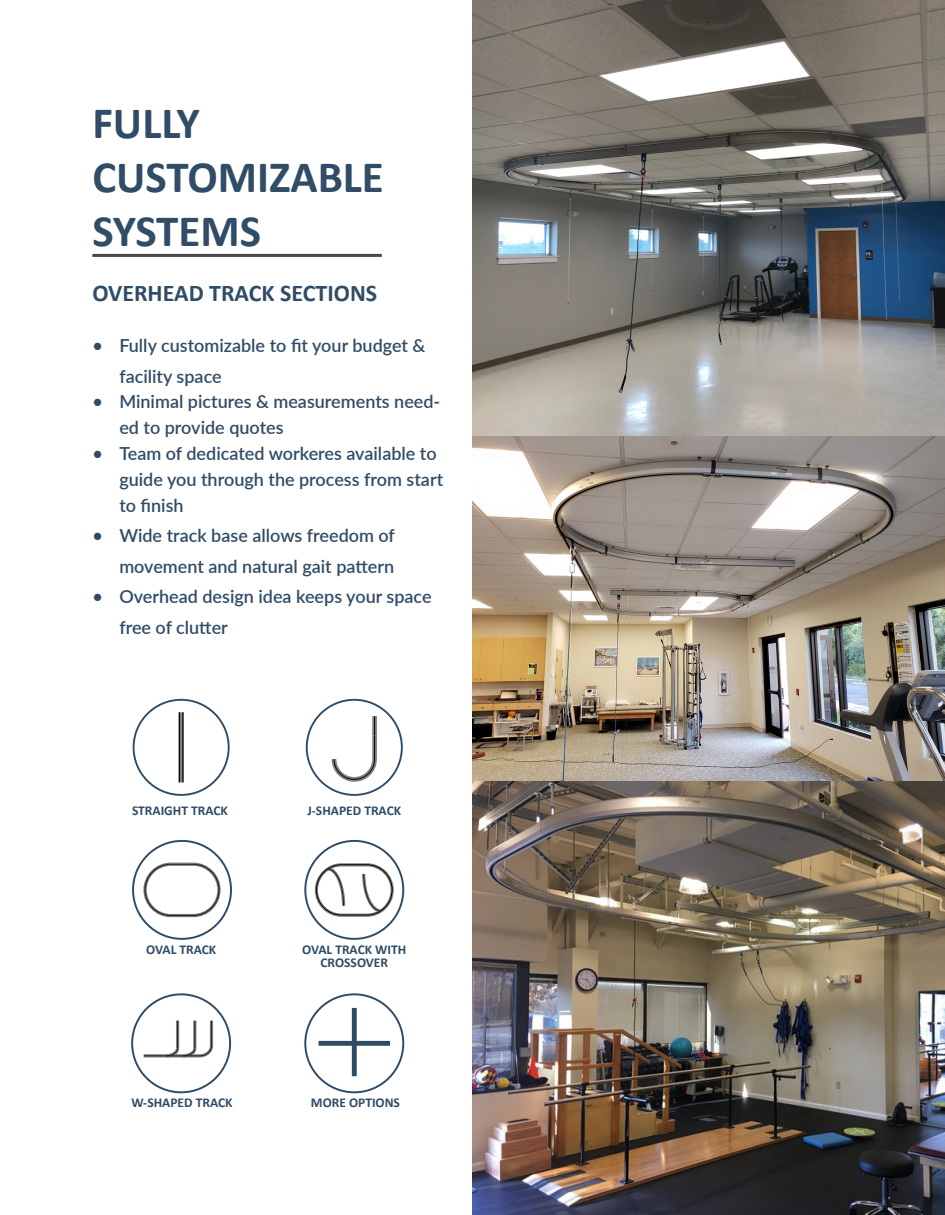
<style>
.page{position:relative;width:945px;height:1215px;background:#fff}
.page>*{position:absolute;margin:0;border:0;box-sizing:border-box;transform-origin:0 0}
.t1{font:700 45px "Calibri";color:#314c66}
.t2{font:700 24px "Calibri";color:#314c66}
.t3{font:600 18px/30.6px "Lato";color:#314c66}
.t4{font:700 13.5px/13.2px "Calibri";color:#314c66;text-align:center}
</style>
<div class="page">
<hr style="left:92px;top:254px;width:290px;height:3px;background:#48484b">
<img style="left:473px;top:436px;width:472px;height:345px">
<img style="left:472px;top:0;width:473px;height:436px">
<img style="left:473px;top:781px;width:472px;height:434px">
<div style="left:306px;top:699px;width:97px;height:97px;border:2px solid #2f4c66;border-radius:50%"></div>
<svg style="left:331px;top:716px;width:46px;height:66px"></svg>
<div style="left:133px;top:699px;width:97px;height:97px;border:2px solid #2f4c66;border-radius:50%"></div>
<svg style="left:178px;top:712px;width:5px;height:70px"></svg>
<hr style="left:179px;top:712px;width:1px;height:70px;background:#040503">
<hr style="left:183px;top:712px;width:1px;height:70px;background:#040503">
<div style="left:132px;top:840px;width:100px;height:100px;border:2px solid #2f4c66;border-radius:50%"></div>
<div style="left:143px;top:863px;width:78px;height:54px;border:3px solid #49494b;border-radius:26px"></div>
<div style="left:145px;top:864px;width:74px;height:52px;border:1px solid #040503;border-radius:26px"></div>
<div style="left:304px;top:840px;width:100px;height:100px;border:2px solid #2f4c66;border-radius:50%"></div>
<div style="left:315px;top:863px;width:79px;height:54px;border:3px solid #808180;border-radius:25px"></div>
<div style="left:316px;top:865px;width:76px;height:50px;border:1px solid #040503;border-radius:25px"></div>
<svg style="left:325px;top:866px;width:22px;height:43px"></svg>
<svg style="left:360px;top:871px;width:25px;height:43px"></svg>
<div style="left:131px;top:993px;width:100px;height:100px;border:2px solid #2f4c66;border-radius:50%"></div>
<svg style="left:140px;top:1017px;width:74px;height:41px"></svg>
<div style="left:304px;top:993px;width:100px;height:100px;border:2px solid #2f4c66;border-radius:50%"></div>
<div style="left:319px;top:1041px;width:71px;height:5px;background:#2f4c66"></div>
<div style="left:352px;top:1008px;width:5px;height:68px;background:#2f4c66"></div>
<p class="t1" style="left:92px;top:91px;width:109px">FULLY</p>
<p class="t1" style="left:92px;top:145px;width:293px">CUSTOMIZABLE</p>
<p class="t1" style="left:92px;top:199px;width:170px">SYSTEMS</p>
<p class="t2" style="left:92px;top:276px;width:286px">OVERHEAD TRACK SECTIONS</p>
<p class="t3" style="left:119px;top:329px;width:308px;text-indent:-27px">• Fully customizable to fit your budget &amp; facility space</p>
<p class="t3" style="left:119px;top:388px;width:322px;line-height:25.8px;text-indent:-27px">• Minimal pictures &amp; measurements need&shy;ed to provide quotes</p>
<p class="t3" style="left:119px;top:440px;width:325px;line-height:25.8px;text-indent:-27px">• Team of dedicated workeres available to guide you through the process from start to finish</p>
<p class="t3" style="left:92px;top:520px;width:304px;text-align:right">• Wide track base allows freedom of movement and natural gait pattern</p>
<p class="t3" style="left:119px;top:581px;width:314px;text-indent:-27px">• Overhead design idea keeps your space free of clutter</p>
<p class="t4" style="left:132px;top:804px;width:98px">STRAIGHT TRACK</p>
<p class="t4" style="left:307px;top:804px;width:95px">J-SHAPED TRACK</p>
<p class="t4" style="left:146px;top:943px;width:71px">OVAL TRACK</p>
<p class="t4" style="left:302px;top:943px;width:106px">OVAL TRACK WITH<br>CROSSOVER</p>
<p class="t4" style="left:131px;top:1096px;width:103px">W-SHAPED TRACK</p>
<p class="t4" style="left:311px;top:1096px;width:91px">MORE OPTIONS</p>
</div>
